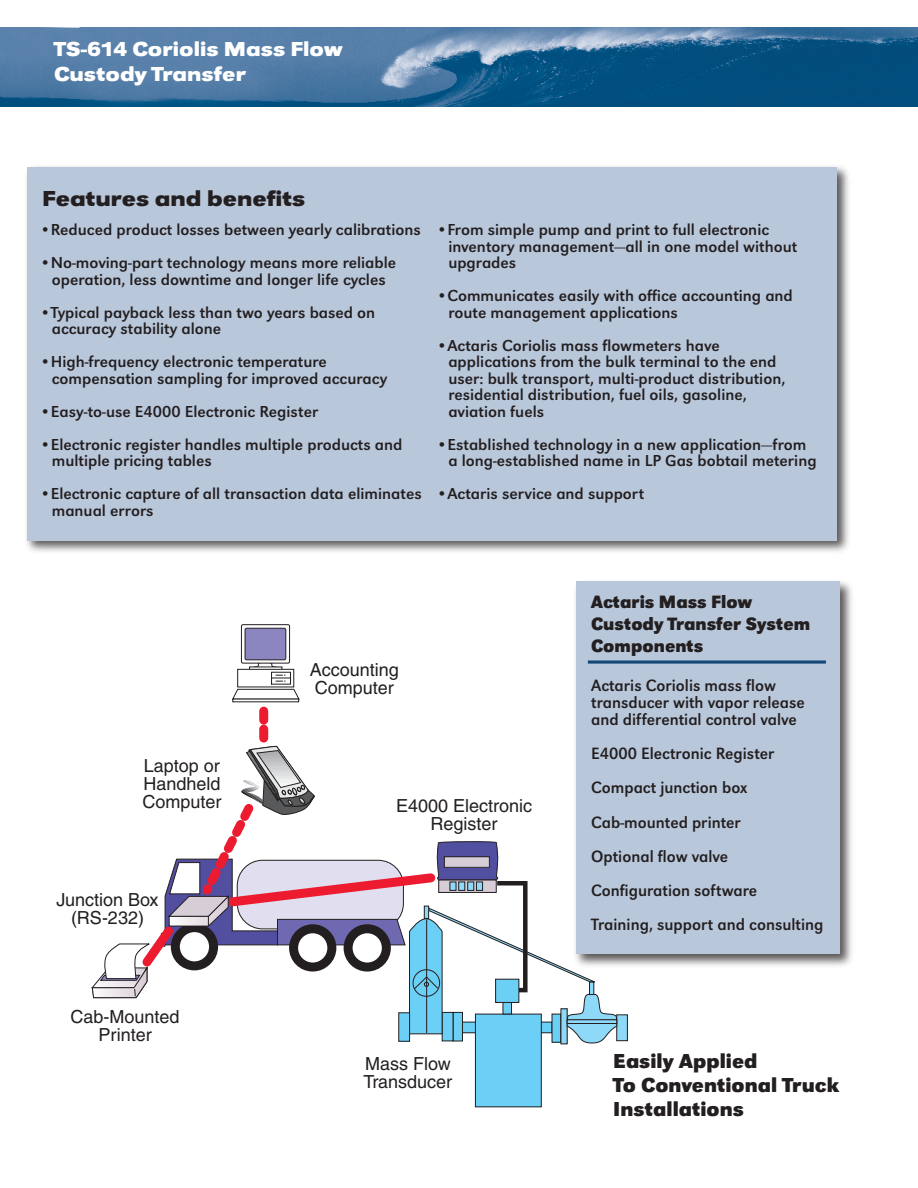
<style>
.page{position:relative;width:918px;height:1188px;background:#fff}
.page>*{position:absolute;margin:0;border:0;box-sizing:border-box;transform-origin:0 0}
.t1{font:22.5px "URW Grotesk T Bold Extr Wide";color:#231f20}
.t2{font:700 21px/24px "URW Grotesk T";color:#231f20}
.t3{font:21px/25.2px "URW Grotesk T Bold Extr Wide";color:#fff}
.t4{font:700 18.6px/22.2px "URW Grotesk T";color:#231f20}
.t5{font:18px/18px "Helvetica";color:#231f20;text-align:center}
.t6{font:16.95px/34px "URW Grotesk T";color:#231f20}
.t7{font:16.5px/16.5px "URW Grotesk T";color:#231f20}
</style>
<div class="page">
<img style="left:0;top:27px;width:918px;height:79px">
<svg style="left:254px;top:663px;width:23px;height:4px"></svg>
<div style="left:237px;top:669px;width:57px;height:18px;border:1px solid #231f20"></div>
<svg style="left:232px;top:689px;width:68px;height:11px"></svg>
<svg style="left:241px;top:625px;width:49px;height:38px"></svg>
<div style="left:241px;top:624px;width:49px;height:39px;border:1px solid #231f20;border-radius:2px"></div>
<div style="left:245px;top:628px;width:41px;height:32px;background:#8b85c0;border-radius:2px"></div>
<div style="left:245px;top:628px;width:41px;height:32px;border:1px solid #231f20;border-radius:2px"></div>
<svg style="left:273px;top:674px;width:16px;height:4px"></svg>
<div style="left:271px;top:672px;width:20px;height:12px;border:1px solid #231f20"></div>
<div style="left:271px;top:678px;width:20px;height:6px;border:1px solid #231f20"></div>
<svg style="left:276px;top:675px;width:9px;height:7px"></svg>
<div style="left:475px;top:1014px;width:66px;height:93px;background:#6ccff6"></div>
<div style="left:475px;top:1014px;width:67px;height:93px;border:1px solid #231f20"></div>
<div style="left:617px;top:1015px;width:10px;height:26px;background:#8ed8f8"></div>
<div style="left:616px;top:1015px;width:12px;height:26px;border:1px solid #231f20"></div>
<svg style="left:91px;top:711px;width:526px;height:333px"></svg>
<div style="left:567px;top:1020px;width:50px;height:4px;border:1px solid #231f20"></div>
<div style="left:589px;top:982px;width:5px;height:13px;background:#8ed8f8"></div>
<div style="left:589px;top:982px;width:5px;height:13px;border:1px solid #231f20"></div>
<div style="left:573px;top:578px;width:282px;height:391px;background:#231f20;opacity:.75"></div>
<div style="left:576px;top:582px;width:264px;height:372px;background:#b9c7db"></div>
<hr style="left:588px;top:661px;width:238px;height:3px;background:#104776">
<div style="left:23px;top:164px;width:829px;height:391px;background:#231f20;opacity:.75"></div>
<div style="left:27px;top:168px;width:810px;height:373px;background:#b9c7db"></div>
<p class="t3" style="left:54px;top:36px;width:290px">TS-614 Coriolis Mass Flow<br>Custody Transfer</p>
<h1 class="t1" style="left:42px;top:185px;width:265px">Features and benefits</h1>
<p class="t7" style="left:40px;top:222px;width:383px">•Reduced product losses between yearly calibrations</p>
<p class="t7" style="left:40px;top:255px;width:358px;text-align:center">•No-moving-part technology means more reliable operation, less downtime and longer life cycles</p>
<p class="t7" style="left:52px;top:304px;width:325px;text-indent:-12px">•Typical payback less than two years based on accuracy stability alone</p>
<p class="t7" style="left:52px;top:354px;width:337px;text-indent:-12px">•High-frequency electronic temperature compensation sampling for improved accuracy</p>
<p class="t7" style="left:40px;top:403px;width:280px">•Easy-to-use E4000 Electronic Register</p>
<p class="t7" style="left:52px;top:436px;width:352px;text-indent:-12px">•Electronic register handles multiple products and multiple pricing tables</p>
<p class="t7" style="left:52px;top:486px;width:371px;text-indent:-12px">•Electronic capture of all transaction data eliminates manual errors</p>
<p class="t7" style="left:448px;top:222px;width:351px;text-indent:-12px">•From simple pump and print to full electronic inventory management—all in one model without upgrades</p>
<p class="t7" style="left:448px;top:288px;width:346px;text-indent:-12px">•Communicates easily with office accounting and route management applications</p>
<p class="t7" style="left:448px;top:337px;width:339px;text-indent:-12px">•Actaris Coriolis mass flowmeters have applications from the bulk terminal to the end user: bulk transport, multi-product distribution, residential distribution, fuel oils, gasoline, aviation fuels</p>
<p class="t7" style="left:448px;top:436px;width:370px;text-indent:-12px">•Established technology in a new application—from a long-established name in LP Gas bobtail metering</p>
<p class="t7" style="left:436px;top:486px;width:209px">•Actaris service and support</p>
<p class="t5" style="left:142px;top:757px;width:81px;text-align:justify">Laptop or Handheld Computer</p>
<p class="t5" style="left:56px;top:891px;width:104px">Junction Box (RS-232)</p>
<p class="t5" style="left:71px;top:1007px;width:111px">Cab-Mounted<br>Printer</p>
<p class="t5" style="left:310px;top:661px;width:91px;text-align:left">Accounting<br>Computer</p>
<p class="t5" style="left:396px;top:797px;width:138px">E4000 Electronic<br>Register</p>
<p class="t5" style="left:364px;top:1054px;width:90px;text-align:left">Mass Flow<br>Transducer</p>
<p class="t4" style="left:591px;top:590px;width:221px">Actaris Mass Flow<br>Custody Transfer System<br>Components</p>
<p class="t6" style="left:591px;top:677px;width:215px;line-height:17px">Actaris Coriolis mass flow transducer with vapor release and differential control valve</p>
<p class="t6" style="left:591px;top:737px;width:234px">E4000 Electronic Register<br>Compact junction box<br>Cab-mounted printer<br>Optional flow valve<br>Configuration software<br>Training, support and consulting</p>
<p class="t2" style="left:613px;top:1049px;width:228px">Easily Applied<br>To Conventional Truck<br>Installations</p>
</div>
